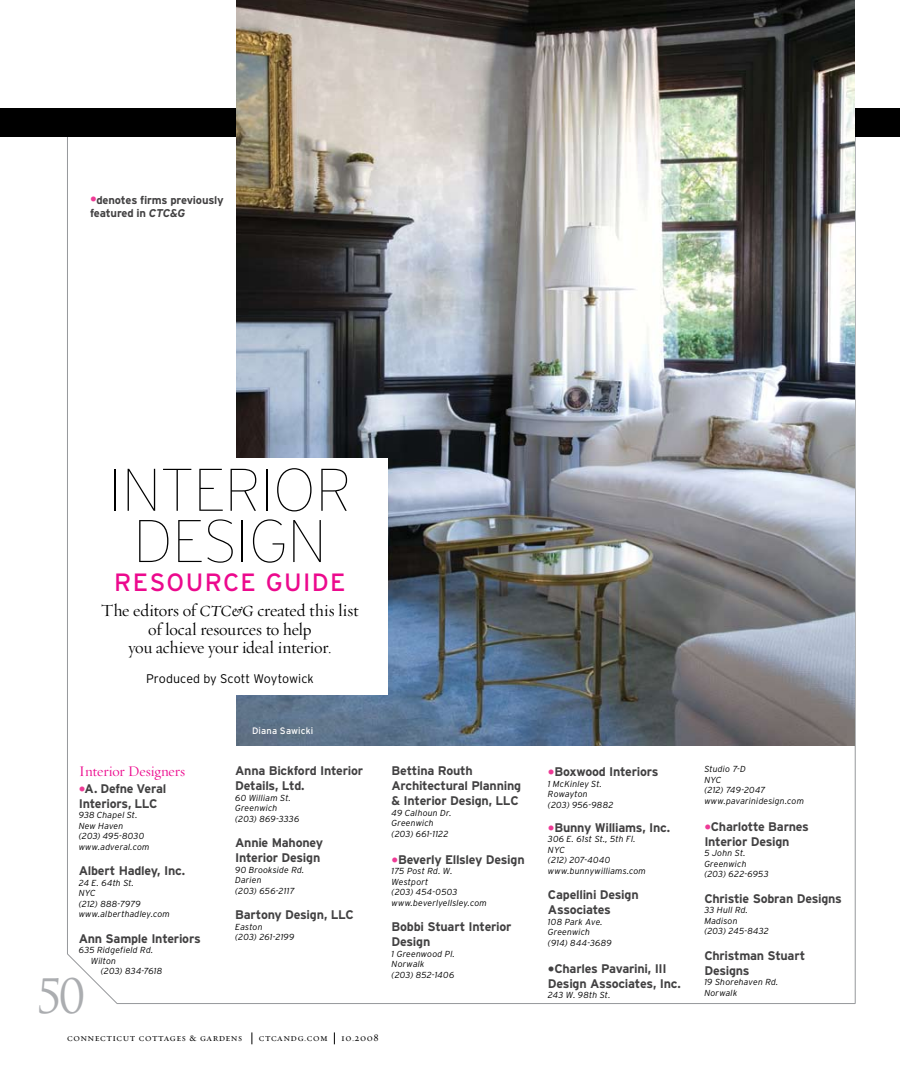
<style>
.page{position:relative;width:900px;height:1080px;background:#fff}
.page>*{position:absolute;margin:0;border:0;box-sizing:border-box;transform-origin:0 0}
.t1{font:100 60px/51.2px "Interstate";letter-spacing:-.015em;color:#000;text-align:center}
.t2{font:46.25px "Trajan Pro";color:#abadb0}
.t3{font:25px "Interstate";letter-spacing:.055em;color:#ec098d}
.t4{font:17.5px/18.8px "Requiem Display HTF Roman";letter-spacing:-.005em;color:#000;text-align:center}
.t5{font:15px "Requiem Display HTF Roman";letter-spacing:-.005em;color:#ec098d}
.t6{font:700 12.5px/15px "Interstate";letter-spacing:-.02em;color:#424142}
.t7{font:300 12.5px "Interstate";color:#000}
.t8{font:700 11.25px/13.5px "Interstate";letter-spacing:-.015em;color:#424142}
.t9{font:10px "Requiem Text HTF Small Caps";letter-spacing:.05em;color:#000}
.t10{font:9.38px "Interstate";letter-spacing:.01em;color:#fff}
.t11{font:italic 300 8.75px/10.5px "Interstate";letter-spacing:.015em;color:#000}
.s1{font-size:13.75px;color:#ee3b96}
.s2{font-style:italic}
.s3{font-family:"Requiem Display HTF Italic"}
.s4{font-size:13.75px}
</style>
<div class="page">
<hr style="left:67px;top:135px;width:1px;height:819px;background:#96989b">
<svg style="left:252px;top:1032px;width:1px;height:12px"></svg>
<svg style="left:334px;top:1032px;width:1px;height:12px"></svg>
<svg style="left:67px;top:954px;width:50px;height:50px"></svg>
<hr style="left:117px;top:1003px;width:738px;height:1px;background:#96989b">
<hr style="left:855px;top:137px;width:1px;height:867px;background:#96989b">
<div style="left:0;top:108px;width:900px;height:29px;background:#000"></div>
<img style="left:236px;top:0;width:619px;height:745px">
<div style="left:84px;top:459px;width:304px;height:236px;background:#fff"></div>
<p class="t8" style="left:90px;top:193px;width:135px"><span class="s1">•</span>denotes firms previously featured in <span class="s2">CTC&amp;G</span></p>
<h1 class="t1" style="left:108px;top:465px;width:245px">INTERIOR<br>DESIGN</h1>
<h3 class="t3" style="left:114px;top:568px;width:233px">RESOURCE GUIDE</h3>
<h3 class="t4" style="left:101px;top:601px;width:259px">The editors of <span class="s3">CTC&amp;G</span> created this list of local resources to help<br>you achieve your ideal interior.</h3>
<h3 class="t7" style="left:146px;top:672px;width:169px">Produced by Scott Woytowick</h3>
<h3 class="t5" style="left:79px;top:762px;width:108px">Interior Designers</h3>
<h3 class="t6" style="left:79px;top:781px;width:89px"><span class="s1">•</span>A. Defne Veral<br>Interiors, LLC</h3>
<p class="t11" style="left:79px;top:810px;width:72px">938 Chapel St.<br>New Haven<br>(203) 495-8030 www.adveral.com</p>
<h3 class="t6" style="left:79px;top:863px;width:108px">Albert Hadley, Inc.</h3>
<p class="t11" style="left:79px;top:877px;width:93px">24 E. 64th St.<br>NYC<br>(212) 888-7979 www.alberthadley.com</p>
<h3 class="t6" style="left:79px;top:931px;width:124px">Ann Sample Interiors</h3>
<p class="t11" style="left:91px;top:945px;width:64px;text-indent:-12px">635 Ridgefield Rd.<br>Wilton</p>
<p class="t11" style="left:101px;top:966px;width:63px">(203) 834-7618</p>
<h2 class="t2" style="left:36px;top:967px;width:51px">50</h2>
<p class="t10" style="left:252px;top:725px;width:63px">DIANA SAWICKI</p>
<h3 class="t6" style="left:235px;top:763px;width:130px">Anna Bickford Interior<br>Details, Ltd.</h3>
<p class="t11" style="left:235px;top:792px;width:66px">60 William St.<br>Greenwich (203) 869-3336</p>
<h3 class="t6" style="left:235px;top:835px;width:89px">Annie Mahoney<br>Interior Design</h3>
<p class="t11" style="left:235px;top:864px;width:71px">90 Brookside Rd.<br>Darien<br>(203) 656-2117</p>
<h3 class="t6" style="left:235px;top:907px;width:120px">Bartony Design, LLC</h3>
<p class="t11" style="left:235px;top:921px;width:61px">Easton<br>(203) 261-2199</p>
<p class="t9" style="left:67px;top:1031px;width:177px">connecticut cottages &amp; gardens</p>
<p class="t9" style="left:259px;top:1031px;width:70px">ctcandg.com</p>
<p class="t9" style="left:341px;top:1031px;width:39px">10.2008</p>
<h3 class="t6" style="left:392px;top:763px;width:131px">Bettina Routh<br>Architectural Planning &amp; Interior Design, LLC</h3>
<p class="t11" style="left:392px;top:807px;width:61px">49 Calhoun Dr.<br>Greenwich (203) 661-1122</p>
<h3 class="t6" style="left:392px;top:852px;width:135px"><span class="s1">•</span>Beverly Ellsley Design</h3>
<p class="t11" style="left:392px;top:866px;width:97px">175 Post Rd. W.<br>Westport<br>(203) 454-0503 www.beverlyellsley.com</p>
<h3 class="t6" style="left:392px;top:919px;width:122px">Bobbi Stuart Interior<br>Design</h3>
<p class="t11" style="left:392px;top:948px;width:65px">1 Greenwood Pl.<br>Norwalk<br>(203) 852-1406</p>
<h3 class="t6" style="left:548px;top:764px;width:112px"><span class="s1">•</span>Boxwood Interiors</h3>
<p class="t11" style="left:548px;top:778px;width:67px">1 McKinley St.<br>Rowayton<br>(203) 956-9882</p>
<h3 class="t6" style="left:548px;top:820px;width:124px"><span class="s1">•</span>Bunny Williams, Inc.</h3>
<p class="t11" style="left:548px;top:834px;width:100px">306 E. 61st St., 5th Fl.<br>NYC<br>(212) 207-4040 www.bunnywilliams.com</p>
<h3 class="t6" style="left:548px;top:887px;width:92px">Capellini Design<br>Associates</h3>
<p class="t11" style="left:548px;top:916px;width:65px">108 Park Ave.<br>Greenwich (914) 844-3689</p>
<h3 class="t6" style="left:548px;top:961px;width:134px"><span class="s4">•</span>Charles Pavarini, III<br>Design Associates, Inc.</h3>
<p class="t11" style="left:548px;top:990px;width:64px">243 W. 98th St.</p>
<p class="t11" style="left:704px;top:764px;width:101px">Studio 7-D<br>NYC<br>(212) 749-2047 www.pavarinidesign.com</p>
<h3 class="t6" style="left:704px;top:819px;width:106px"><span class="s1">•</span>Charlotte Barnes<br>Interior Design</h3>
<p class="t11" style="left:704px;top:848px;width:66px">5 John St.<br>Greenwich (203) 622-6953</p>
<h3 class="t6" style="left:704px;top:891px;width:139px">Christie Sobran Designs</h3>
<p class="t11" style="left:704px;top:905px;width:66px">33 Hull Rd.<br>Madison<br>(203) 245-8432</p>
<h3 class="t6" style="left:704px;top:948px;width:102px">Christman Stuart<br>Designs</h3>
<p class="t11" style="left:704px;top:977px;width:76px">19 Shorehaven Rd.<br>Norwalk</p>
</div>
